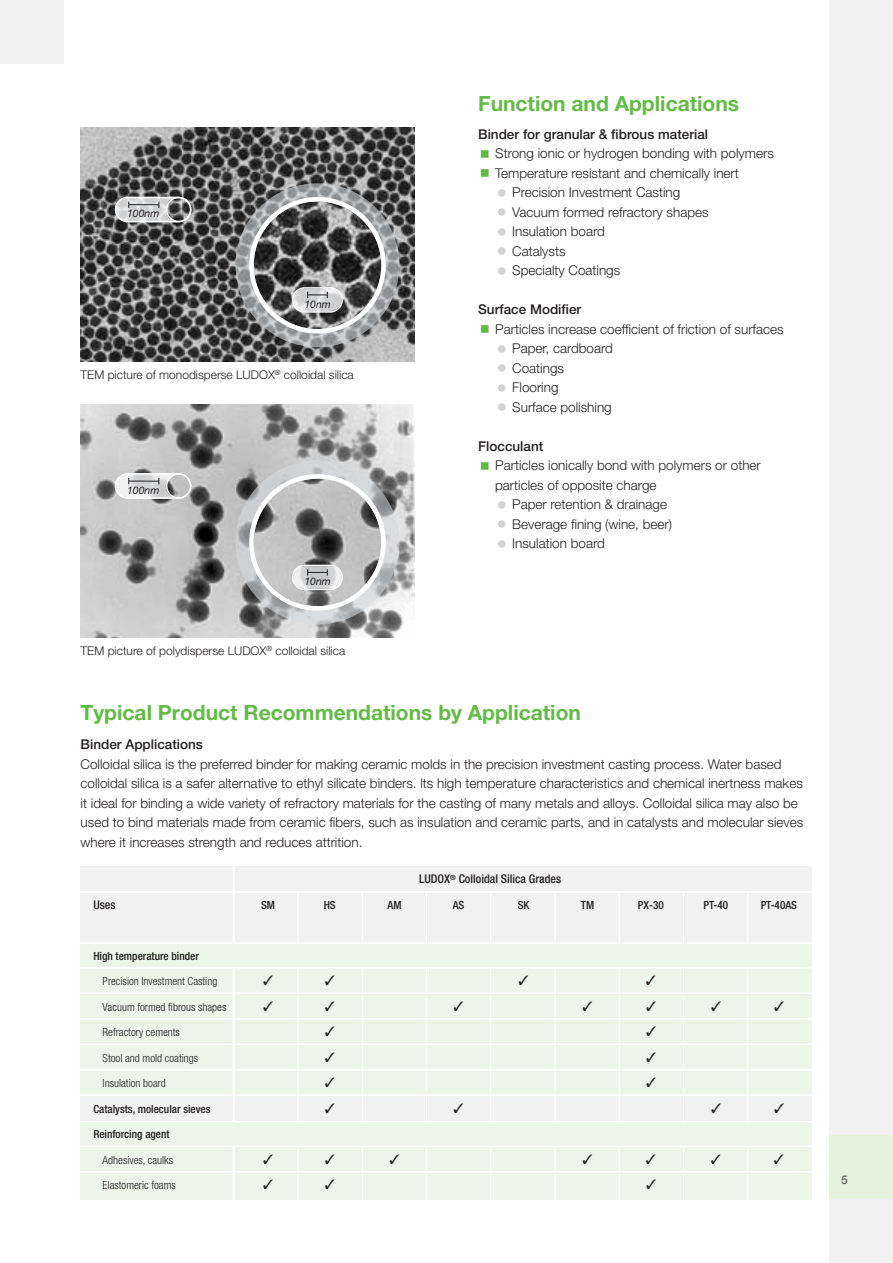
<style>
.page{position:relative;width:893px;height:1263px;background:#fff}
.page>*{position:absolute;margin:0;border:0;box-sizing:border-box;transform-origin:0 0}
.t1{font:700 21px "Helvetica Neue LT Pro";color:#62bb46}
.t2{font:300 13.5px/19.5px "Helvetica Neue LT Pro";color:#231f20}
.t3{font:500 13.5px "Helvetica Neue LT Pro";color:#231f20}
.t4{font:300 12px "Helvetica Neue LT Pro";color:#231f20}
.t5{font:500 condensed 12px "Helvetica Neue LT Pro";color:#231f20}
.t6{font:500 12px "Helvetica Neue LT Pro";color:#636466}
.t7{font:300 condensed 11.25px "Helvetica Neue LT Pro";color:#231f20}
.t8{font:500 condensed 11.25px "Helvetica Neue LT Pro";color:#231f20}
.t9{font:italic 10.5px "Helvetica Neue LT Pro";color:#231f20}
</style>
<div class="page">
<div style="left:0;top:0;width:64px;height:64px;background:#f1f1f2"></div>
<div style="left:829px;top:0;width:63px;height:1263px;background:#f1f1f2"></div>
<div style="left:829px;top:1135px;width:63px;height:64px;background:#e5f2de"></div>
<img style="left:81px;top:128px;width:333px;height:234px">
<img style="left:81px;top:404px;width:333px;height:234px">
<img style="left:235px;top:183px;width:164px;height:164px">
<img style="left:235px;top:461px;width:164px;height:163px">
<svg style="left:115px;top:197px;width:76px;height:25px;background:#babbbc"></svg>
<svg style="left:249px;top:197px;width:137px;height:137px;background:#7e7f7f"></svg>
<svg style="left:115px;top:473px;width:76px;height:26px"></svg>
<svg style="left:249px;top:474px;width:137px;height:137px;background:#b3b4b5"></svg>
<div style="left:81px;top:866px;width:731px;height:77px;background:#f1f1f2"></div>
<div style="left:81px;top:1096px;width:731px;height:25px;background:#f1f1f2"></div>
<div style="left:81px;top:943px;width:731px;height:153px;background:#ecf5e7"></div>
<div style="left:81px;top:1121px;width:731px;height:78px;background:#ecf5e7"></div>
<hr style="left:72px;top:891px;width:740px;height:2px;background:#fff">
<hr style="left:72px;top:942px;width:740px;height:2px;background:#fff">
<hr style="left:72px;top:967px;width:740px;height:2px;background:#fff">
<hr style="left:72px;top:993px;width:740px;height:1px;background:#fff">
<hr style="left:72px;top:1018px;width:740px;height:2px;background:#fff">
<hr style="left:72px;top:1044px;width:740px;height:1px;background:#fff">
<hr style="left:72px;top:1069px;width:740px;height:2px;background:#fff">
<hr style="left:72px;top:1095px;width:740px;height:1px;background:#fff">
<hr style="left:72px;top:1121px;width:740px;height:1px;background:#fff">
<hr style="left:72px;top:1146px;width:740px;height:1px;background:#fff">
<hr style="left:72px;top:1171px;width:740px;height:2px;background:#fff">
<hr style="left:233px;top:866px;width:2px;height:77px;background:#fff">
<hr style="left:233px;top:968px;width:2px;height:76px;background:#fff">
<hr style="left:233px;top:1044px;width:2px;height:77px;background:#fff">
<hr style="left:233px;top:1147px;width:2px;height:57px;background:#fff">
<hr style="left:298px;top:892px;width:1px;height:51px;background:#fff">
<hr style="left:362px;top:892px;width:1px;height:51px;background:#fff">
<hr style="left:426px;top:892px;width:1px;height:51px;background:#fff">
<hr style="left:490px;top:892px;width:1px;height:51px;background:#fff">
<hr style="left:555px;top:892px;width:1px;height:51px;background:#fff">
<hr style="left:619px;top:892px;width:1px;height:51px;background:#fff">
<hr style="left:683px;top:892px;width:1px;height:51px;background:#fff">
<hr style="left:747px;top:892px;width:1px;height:51px;background:#fff">
<hr style="left:298px;top:968px;width:1px;height:77px;background:#fff">
<hr style="left:362px;top:968px;width:1px;height:76px;background:#fff">
<hr style="left:426px;top:968px;width:1px;height:76px;background:#fff">
<hr style="left:490px;top:968px;width:1px;height:77px;background:#fff">
<hr style="left:555px;top:968px;width:1px;height:76px;background:#fff">
<hr style="left:619px;top:968px;width:1px;height:76px;background:#fff">
<hr style="left:683px;top:968px;width:1px;height:76px;background:#fff">
<hr style="left:747px;top:968px;width:1px;height:76px;background:#fff">
<hr style="left:298px;top:1044px;width:1px;height:77px;background:#fff">
<hr style="left:362px;top:1044px;width:1px;height:77px;background:#fff">
<hr style="left:426px;top:1044px;width:1px;height:77px;background:#fff">
<hr style="left:490px;top:1044px;width:1px;height:77px;background:#fff">
<hr style="left:555px;top:1044px;width:1px;height:77px;background:#fff">
<hr style="left:619px;top:1044px;width:1px;height:77px;background:#fff">
<hr style="left:683px;top:1044px;width:1px;height:77px;background:#fff">
<hr style="left:747px;top:1044px;width:1px;height:77px;background:#fff">
<hr style="left:298px;top:1147px;width:1px;height:57px;background:#fff">
<hr style="left:362px;top:1147px;width:1px;height:57px;background:#fff">
<hr style="left:426px;top:1147px;width:1px;height:57px;background:#fff">
<hr style="left:490px;top:1147px;width:1px;height:57px;background:#fff">
<hr style="left:555px;top:1147px;width:1px;height:57px;background:#fff">
<hr style="left:619px;top:1147px;width:1px;height:57px;background:#fff">
<hr style="left:683px;top:1147px;width:1px;height:57px;background:#fff">
<hr style="left:747px;top:1147px;width:1px;height:57px;background:#fff">
<p class="t9" style="left:127px;top:208px;width:34px">100nm</p>
<p class="t9" style="left:304px;top:298px;width:28px">10nm</p>
<p class="t4" style="left:81px;top:370px;width:275px">TEM picture of monodisperse LUDOX<sup>®</sup> colloidal silica</p>
<p class="t9" style="left:127px;top:484px;width:34px">100nm</p>
<p class="t9" style="left:304px;top:575px;width:28px">10nm</p>
<p class="t4" style="left:81px;top:646px;width:266px">TEM picture of polydisperse LUDOX<sup>®</sup> colloidal silica</p>
<h1 class="t1" style="left:478px;top:96px;width:262px">Function and Applications</h1>
<p class="t3" style="left:478px;top:129px;width:231px">Binder for granular &amp; fibrous material</p>
<p class="t2" style="left:495px;top:145px;width:280px">Strong ionic or hydrogen bonding with polymers</p>
<p class="t2" style="left:495px;top:165px;width:245px">Temperature resistant and chemically inert</p>
<p class="t2" style="left:512px;top:184px;width:170px">Precision Investment Casting</p>
<p class="t2" style="left:512px;top:204px;width:198px">Vacuum formed refractory shapes</p>
<p class="t2" style="left:512px;top:223px;width:94px">Insulation board</p>
<p class="t2" style="left:512px;top:243px;width:55px">Catalysts</p>
<p class="t2" style="left:512px;top:262px;width:110px">Specialty Coatings</p>
<p class="t3" style="left:478px;top:305px;width:105px">Surface Modifier</p>
<p class="t2" style="left:512px;top:321px;width:273px;text-indent:-17px">Particles increase coefficient of friction of surfaces<br>Paper, cardboard<br>Coatings<br>Flooring<br>Surface polishing</p>
<p class="t3" style="left:478px;top:441px;width:67px">Flocculant</p>
<p class="t2" style="left:495px;top:457px;width:267px">Particles ionically bond with polymers or other</p>
<p class="t2" style="left:495px;top:477px;width:163px">particles of opposite charge</p>
<p class="t2" style="left:512px;top:496px;width:156px">Paper retention &amp; drainage</p>
<p class="t2" style="left:512px;top:516px;width:161px">Beverage fining (wine, beer)</p>
<p class="t2" style="left:512px;top:535px;width:94px">Insulation board</p>
<h1 class="t1" style="left:81px;top:705px;width:502px">Typical Product Recommendations by Application</h1>
<p class="t3" style="left:81px;top:739px;width:124px">Binder Applications</p>
<p class="t2" style="left:81px;top:755px;width:724px">Colloidal silica is the preferred binder for making ceramic molds in the precision investment casting process. Water based colloidal silica is a safer alternative to ethyl silicate binders. lts high temperature characteristics and chemical inertness makes it ideal for binding a wide variety of refractory materials for the casting of many metals and alloys. Colloidal silica may also be used to bind materials made from ceramic fibers, such as insulation and ceramic parts, and in catalysts and molecular sieves where it increases strength and reduces attrition.</p>
<p class="t5" style="left:419px;top:875px;width:143px">LUDOX<sup>®</sup> Colloidal Silica Grades</p>
<p class="t5" style="left:93px;top:900px;width:24px">Uses</p>
<p class="t8" style="left:261px;top:901px;width:15px">SM</p>
<p class="t8" style="left:324px;top:901px;width:14px">HS</p>
<p class="t8" style="left:388px;top:901px;width:15px">AM</p>
<p class="t8" style="left:453px;top:901px;width:13px">AS</p>
<p class="t8" style="left:518px;top:901px;width:13px">SK</p>
<p class="t8" style="left:581px;top:901px;width:15px">TM</p>
<p class="t8" style="left:638px;top:901px;width:28px">PX-30</p>
<p class="t8" style="left:703px;top:901px;width:26px">PT-40</p>
<p class="t8" style="left:761px;top:901px;width:38px">PT-40AS</p>
<p class="t8" style="left:93px;top:952px;width:107px">High temperature binder</p>
<p class="t7" style="left:103px;top:977px;width:116px">Precision Investment Casting</p>
<p class="t7" style="left:103px;top:1003px;width:125px">Vacuum formed fibrous shapes</p>
<p class="t7" style="left:103px;top:1028px;width:79px">Refractory cements</p>
<p class="t7" style="left:103px;top:1054px;width:97px">Stool and mold coatings</p>
<p class="t7" style="left:103px;top:1079px;width:65px">lnsulation board</p>
<p class="t8" style="left:93px;top:1105px;width:119px">Catalysts, molecular sieves</p>
<p class="t8" style="left:93px;top:1130px;width:78px">Reinforcing agent</p>
<p class="t7" style="left:103px;top:1156px;width:72px">Adhesives, caulks</p>
<p class="t7" style="left:103px;top:1181px;width:75px">Elastomeric foams</p>
<p class="t6" style="left:841px;top:1175px;width:8px">5</p>
</div>
